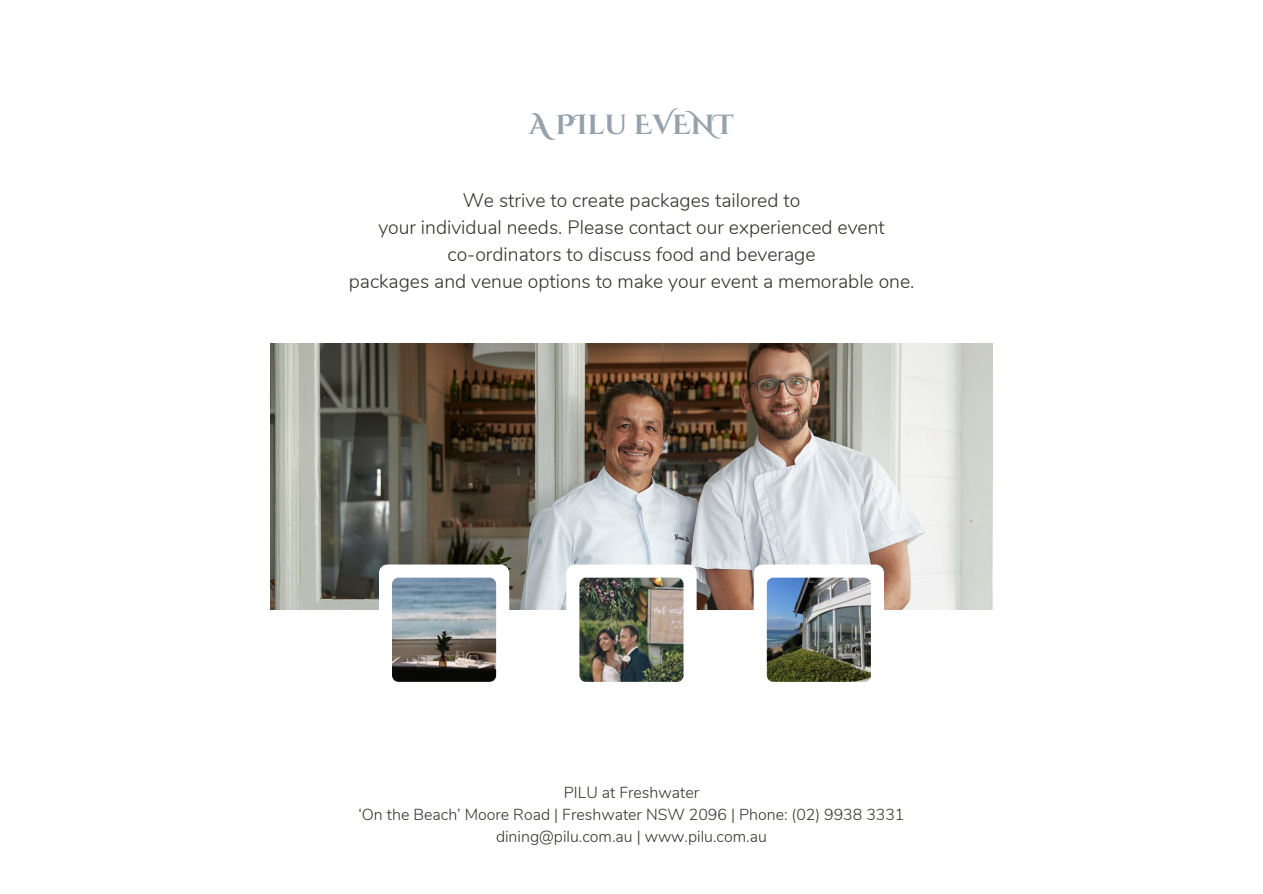
<style>
.page{position:relative;width:1263px;height:894px;background:#fff}
.page>*{position:absolute;margin:0;border:0;box-sizing:border-box;transform-origin:0 0}
.t1{font:700 27.6px "Cinzel Decorative";color:#95a1ab}
.t2{font:300 19.35px/27px "Nunito";color:#33342c;text-align:center}
.t3{font:300 15.9px "Nunito";color:#33342c}
</style>
<div class="page">
<img style="left:271px;top:343px;width:721px;height:266px">
<div style="left:379px;top:564px;width:130px;height:130px;background:#fff;border-radius:8px"></div>
<img style="left:392px;top:577px;width:104px;height:104px;border-radius:6px">
<div style="left:566px;top:564px;width:131px;height:130px;background:#fff;border-radius:8px"></div>
<img style="left:579px;top:577px;width:104px;height:104px;border-radius:6px">
<div style="left:754px;top:564px;width:130px;height:130px;background:#fff;border-radius:8px"></div>
<img style="left:767px;top:577px;width:104px;height:104px;border-radius:6px">
<p class="t1" style="left:529px;top:107px;width:206px">A PIlu EVENT</p>
<p class="t2" style="left:349px;top:187px;width:567px">We strive to create packages tailored to<br>your individual needs. Please contact our experienced event co-ordinators to discuss food and beverage<br>packages and venue options to make your event a memorable one.</p>
<p class="t3" style="left:564px;top:781px;width:137px">PILU at Freshwater</p>
<p class="t3" style="left:358px;top:803px;width:548px">‘On the Beach’ Moore Road | Freshwater NSW 2096 | Phone: (02) 9938 3331</p>
<p class="t3" style="left:496px;top:826px;width:272px">dining@pilu.com.au | www.pilu.com.au</p>
</div>
